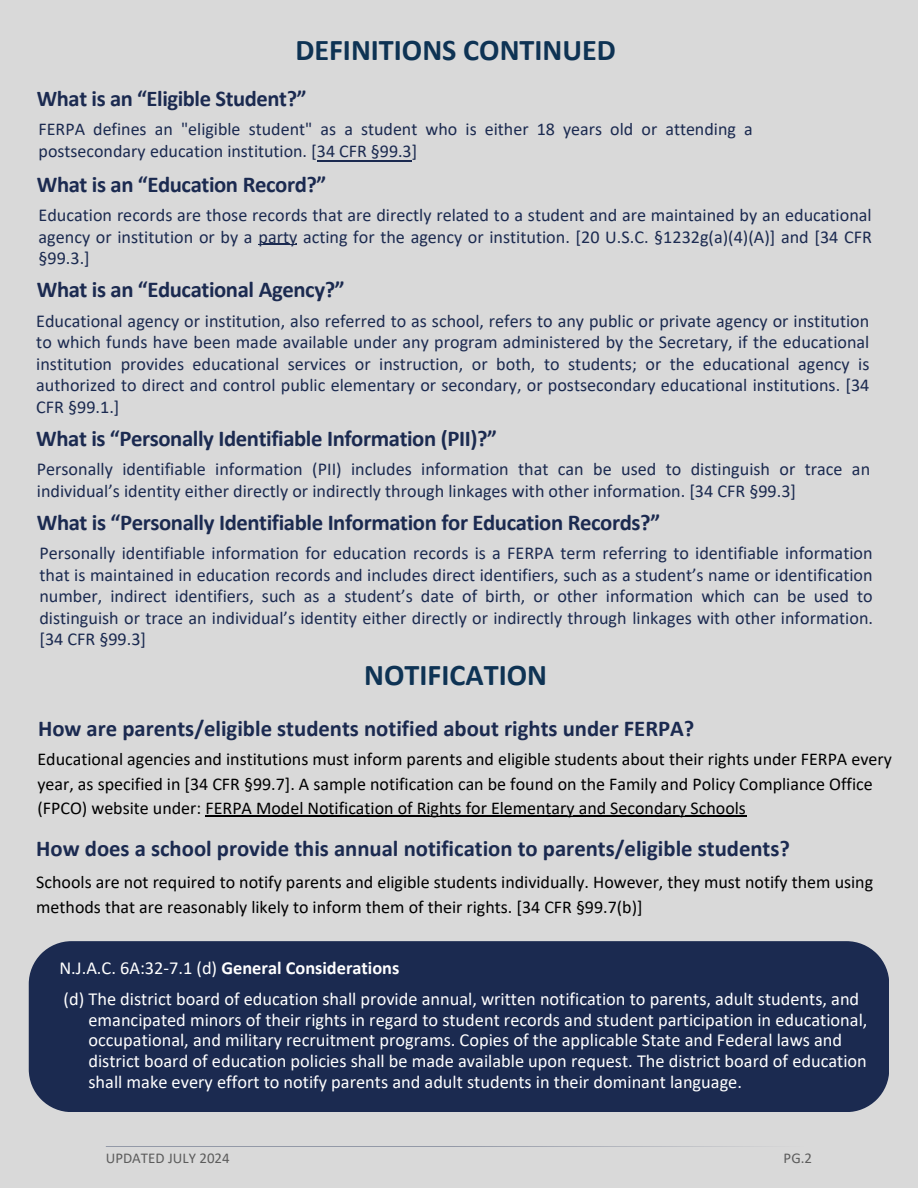
<style>
.page{position:relative;width:918px;height:1188px;background:#d9d9d9}
.page>*{position:absolute;margin:0;border:0;box-sizing:border-box;transform-origin:0 0}
.t1{font:700 30.15px "Calibri";color:#0e3354}
.t2{font:700 22.65px "Calibri";letter-spacing:-.015em;color:#1b2a50}
.t3{font:700 22.5px "Calibri";letter-spacing:-.015em;color:#1b2a50}
.t4{font:18.3px/20.9px "Calibri";color:#fff}
.t5{font:700 18.3px "Calibri";color:#fff}
.t6{font:18.15px/21.6px "Calibri";color:#1b2a50;text-align:justify}
.t7{font:18px/24.8px "Calibri";color:#000}
.t8{font:18px/22px "Calibri";color:#1b2a50}
.t9{font:15px "Calibri";color:#5c5c5c}
.s1{font-weight:400}
</style>
<div class="page">
<div style="left:29px;top:941px;width:860px;height:171px;background:#1b2a50"></div>
<hr style="left:206px;top:816px;width:541px;height:1px;background:#000">
<hr style="left:259px;top:244px;width:38px;height:1px;background:#1b2a50">
<hr style="left:317px;top:161px;width:95px;height:1px;background:#1b2a50">
<h1 class="t1" style="left:295px;top:38px;width:322px">DEFINITIONS CONTINUED</h1>
<h3 class="t3" style="left:37px;top:89px;width:271px">What is an “Eligible Student?”</h3>
<p class="t8" style="left:39px;top:120px;width:716px">FERPA defines an "eligible student" as a student who is either 18 years old or attending a postsecondary education institution. [34 CFR §99.3]</p>
<h3 class="t2" style="left:37px;top:175px;width:291px">What is an “Education Record?”</h3>
<p class="t6" style="left:39px;top:206px;width:835px">Education records are those records that are directly related to a student and are maintained by an educational agency or institution or by a party acting for the agency or institution. [20 U.S.C. §1232g(a)(4)(A)] and [34 CFR §99.3.]</p>
<h3 class="t2" style="left:37px;top:280px;width:309px">What is an “Educational Agency?”</h3>
<p class="t6" style="left:36px;top:311px;width:835px">Educational agency or institution, also referred to as school, refers to any public or private agency or institution to which funds have been made available under any program administered by the Secretary, if the educational institution provides educational services or instruction, or both, to students; or the educational agency is authorized to direct and control public elementary or secondary, or postsecondary educational institutions. [34<br>CFR §99.1.]</p>
<h3 class="t2" style="left:36px;top:429px;width:462px">What is “Personally Identifiable Information (PII)?”</h3>
<p class="t6" style="left:37px;top:460px;width:835px">Personally identifiable information (PII) includes information that can be used to distinguish or trace an individual’s identity either directly or indirectly through linkages with other information. [34 CFR §99.3]</p>
<h3 class="t2" style="left:37px;top:513px;width:625px">What is “Personally Identifiable Information for Education Records?”</h3>
<p class="t6" style="left:39px;top:544px;width:835px">Personally identifiable information for education records is a FERPA term referring to identifiable information that is maintained in education records and includes direct identifiers, such as a student’s name or identification number, indirect identifiers, such as a student’s date of birth, or other information which can be used to distinguish or trace an individual’s identity either directly or indirectly through linkages with other information. [34 CFR §99.3]</p>
<h2 class="t1" style="left:364px;top:663px;width:184px">NOTIFICATION</h2>
<h3 class="t2" style="left:38px;top:719px;width:658px">How are parents/eligible students notified about rights under FERPA?</h3>
<p class="t7" style="left:37px;top:748px;width:856px">Educational agencies and institutions must inform parents and eligible students about their rights under FERPA every year, as specified in [34 CFR §99.7]. A sample notification can be found on the Family and Policy Compliance Office (FPCO) website under: FERPA Model Notification of Rights for Elementary and Secondary Schools</p>
<h3 class="t2" style="left:36px;top:839px;width:755px">How does a school provide this annual notification to parents/eligible students?</h3>
<p class="t7" style="left:36px;top:871px;width:838px">Schools are not required to notify parents and eligible students individually. However, they must notify them using methods that are reasonably likely to inform them of their rights. [34 CFR §99.7(b)]</p>
<h4 class="t5" style="left:59px;top:960px;width:342px"><span class="s1">N.J.A.C. 6A:32-7.1 (d)</span> General Considerations</h4>
<p class="t4" style="left:88px;top:990px;width:781px;text-indent:-25px">(d) The district board of education shall provide annual, written notification to parents, adult students, and emancipated minors of their rights in regard to student records and student participation in educational, occupational, and military recruitment programs. Copies of the applicable State and Federal laws and district board of education policies shall be made available upon request. The district board of education shall make every effort to notify parents and adult students in their dominant language.</p>
<p class="t9" style="left:106px;top:1151px;width:125px">UPDATED JULY 2024</p>
<p class="t9" style="left:784px;top:1151px;width:30px">PG.2</p>
</div>
